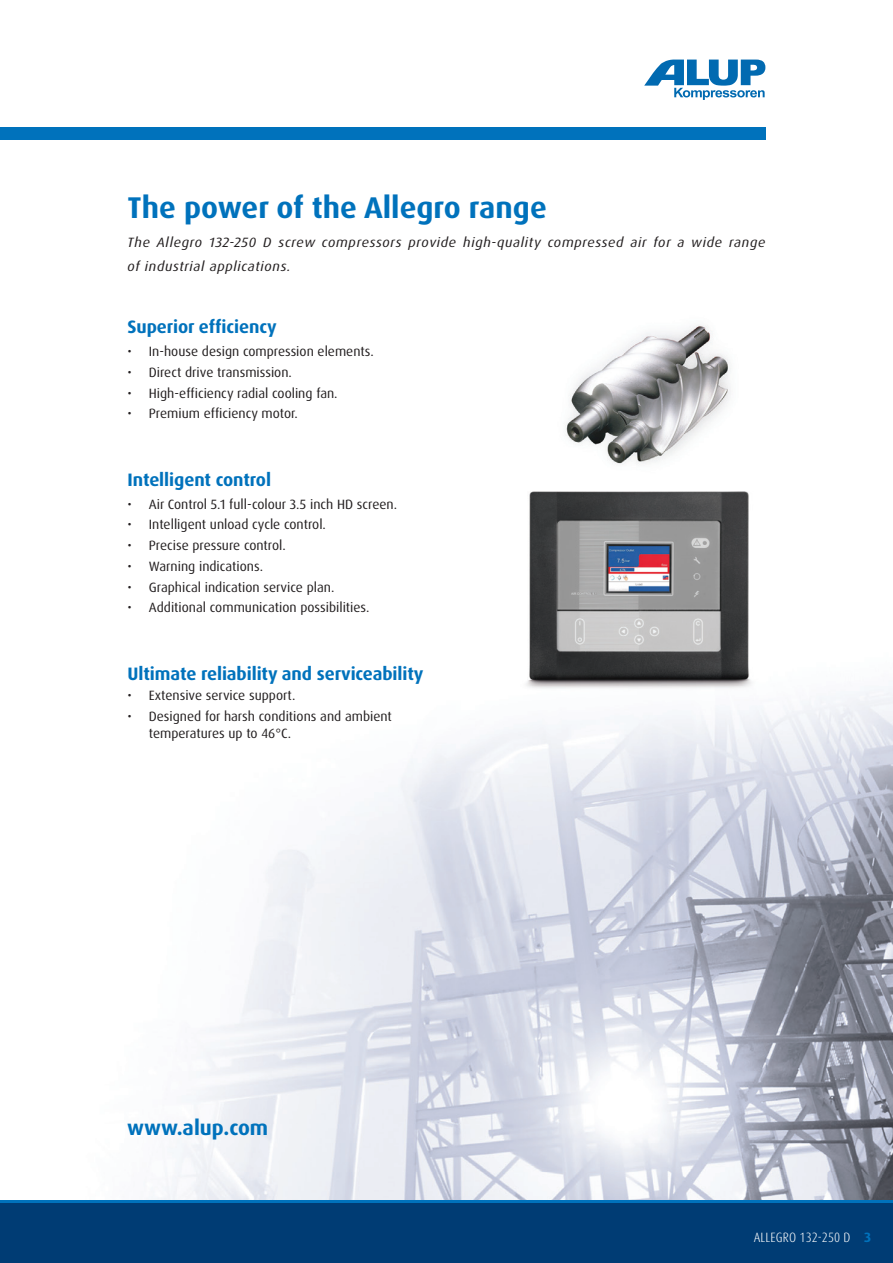
<style>
.page{position:relative;width:893px;height:1263px;background:#fff}
.page>*{position:absolute;margin:0;border:0;box-sizing:border-box;transform-origin:0 0}
.t1{font:700 30px "Dax Pro";color:#0072bc}
.t2{font:700 21px "Dax Pro";color:#0072bc}
.t3{font:700 18px "Dax Pro";letter-spacing:-.005em;color:#0072bc}
.t4{font:13.5px/16.5px "Dax Pro";color:#231f20}
.t5{font:italic 13.5px/24px "Dax Pro";letter-spacing:.04em;color:#231f20;scale:1.05 1}
.t6{font:300 condensed 13.5px "Dax Pro";letter-spacing:.005em;color:#fff}
.s1{font-weight:700;font-stretch:normal;color:#0072bc}
</style>
<div class="page">
<img style="left:148px;top:688px;width:745px;height:512px">
<div style="left:0;top:128px;width:765px;height:12px;background:#0072bc"></div>
<div style="left:0;top:1202px;width:893px;height:61px;background:#003c74"></div>
<hr style="left:0;top:1200px;width:893px;height:3px;background:#0072bc">
<img style="left:565px;top:325px;width:166px;height:140px">
<img style="left:509px;top:492px;width:256px;height:202px">
<svg style="left:644px;top:60px;width:121px;height:40px"></svg>
<h1 class="t1" style="left:128px;top:189px;width:421px">The power of the Allegro range</h1>
<p class="t5" style="left:128px;top:230px;width:609px">The Allegro 132-250 D screw compressors provide high-quality compressed air for a wide range of industrial applications.</p>
<h3 class="t3" style="left:128px;top:315px;width:151px">Superior efficiency</h3>
<p class="t4" style="left:128px;top:343px;width:248px">• In-house design compression elements.</p>
<p class="t4" style="left:128px;top:364px;width:166px">• Direct drive transmission.</p>
<p class="t4" style="left:128px;top:385px;width:212px">• High-efficiency radial cooling fan.</p>
<p class="t4" style="left:128px;top:405px;width:172px">• Premium efficiency motor.</p>
<h3 class="t3" style="left:128px;top:468px;width:145px">Intelligent control</h3>
<p class="t4" style="left:128px;top:496px;width:271px">• Air Control 5.1 full-colour 3.5 inch HD screen.</p>
<p class="t4" style="left:128px;top:516px;width:200px">• Intelligent unload cycle control.</p>
<p class="t4" style="left:128px;top:537px;width:160px">• Precise pressure control.</p>
<p class="t4" style="left:128px;top:558px;width:137px">• Warning indications.</p>
<p class="t4" style="left:128px;top:579px;width:208px">• Graphical indication service plan.</p>
<p class="t4" style="left:128px;top:599px;width:244px">• Additional communication possibilities.</p>
<h3 class="t3" style="left:128px;top:662px;width:297px">Ultimate reliability and serviceability</h3>
<p class="t4" style="left:128px;top:687px;width:170px">• Extensive service support.</p>
<p class="t4" style="left:149px;top:708px;width:245px;text-indent:-21px">• Designed for harsh conditions and ambient temperatures up to 46°C.</p>
<h2 class="t2" style="left:127px;top:1114px;width:143px">www.alup.com</h2>
<p class="t6" style="left:754px;top:1228px;width:119px">ALLEGRO 132-250 D <span class="s1">3</span></p>
</div>
